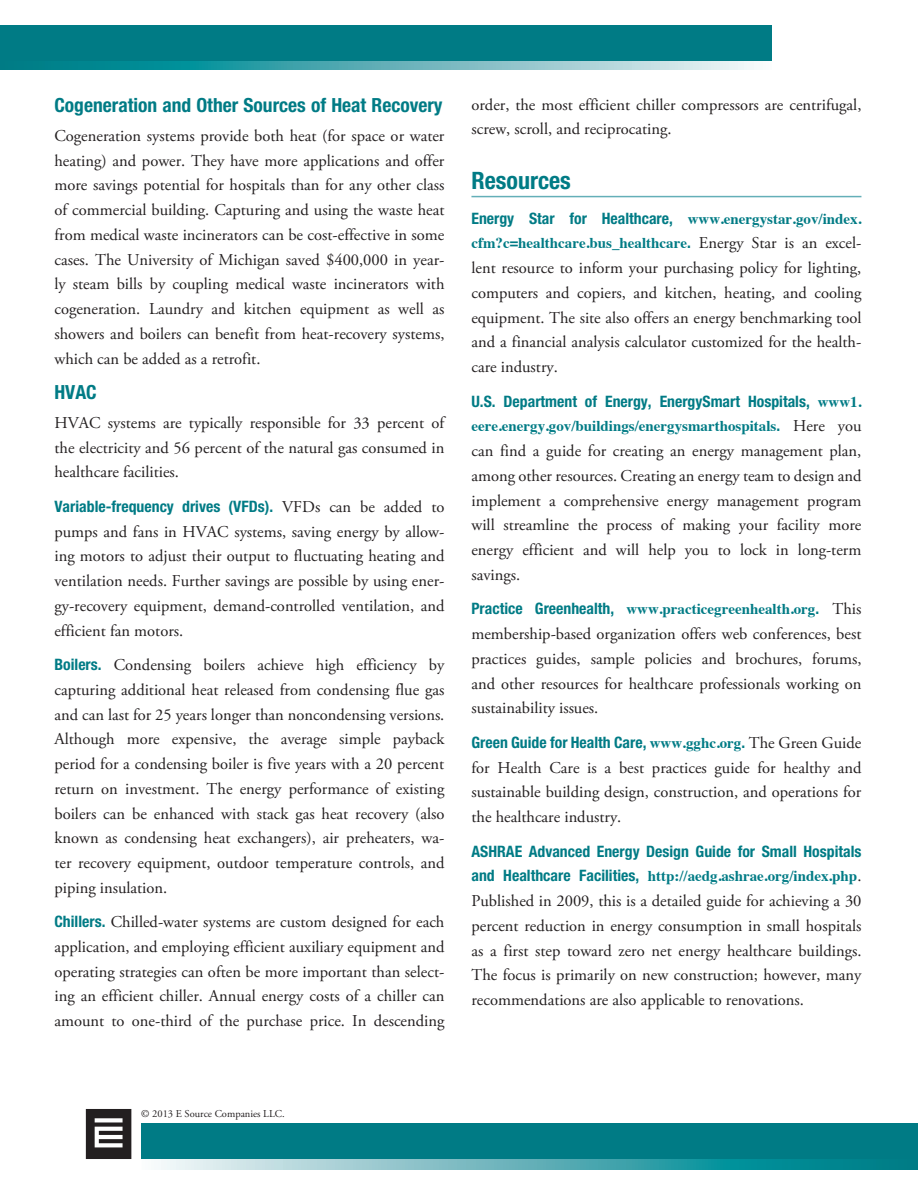
<style>
.page{position:relative;width:918px;height:1188px;background:#fff}
.page>*{position:absolute;margin:0;border:0;box-sizing:border-box;transform-origin:0 0}
.t1{font:700 condensed 24px "Helvetica Neue LT Std";color:#007b85}
.t2{font:700 condensed 19.5px "Helvetica Neue LT Std";color:#007b85}
.t3{font:16.5px/24.8px "Adobe Garamond Pro";color:#231f20;text-align:justify}
.t4{font:700 condensed 15.75px "Helvetica Neue LT Std";color:#007b85}
.t5{font:700 15px/24.8px "Times";color:#007b85}
.t6{font:10.5px "Adobe Garamond Pro";color:#231f20}
.s1{font-family:"Adobe Garamond Pro";font-weight:400;font-stretch:normal;font-size:16.5px;color:#231f20}
.s2{font-family:"Helvetica Neue LT Std";font-weight:700;font-stretch:condensed;font-size:15.75px;color:#007b85}
.s3{font-family:"Helvetica Neue LT Std";font-stretch:condensed;font-size:15.75px}
.s4{font-family:"Adobe Garamond Pro";font-weight:400;font-size:16.5px;color:#231f20}
.s5{font-family:"Times";font-stretch:normal;font-size:15px}
</style>
<div class="page">
<svg style="left:0;top:61px;width:754px;height:8px;background:#60b1b8"></svg>
<svg style="left:161px;top:1159px;width:757px;height:10px;background:#60b1b9"></svg>
<hr style="left:471px;top:196px;width:390px;height:1px;background:#64afb8">
<div style="left:142px;top:1123px;width:776px;height:36px;background:#007b85"></div>
<div style="left:0;top:25px;width:771px;height:36px;background:#007b85"></div>
<svg style="left:86px;top:1109px;width:45px;height:50px"></svg>
<p class="t2" style="left:54px;top:93px;width:390px">Cogeneration and Other Sources of Heat Recovery</p>
<p class="t3" style="left:54px;top:124px;width:392px">Cogeneration systems provide both heat (for space or water heating) and power. They have more applications and offer more savings potential for hospitals than for any other class of commercial building. Capturing and using the waste heat from medical waste incinerators can be cost-effective in some cases. The University of Michigan saved $400,000 in year&shy;ly steam bills by coupling medical waste incinerators with cogeneration. Laundry and kitchen equipment as well as showers and boilers can benefit from heat-recovery systems, which can be added as a retrofit.</p>
<p class="t2" style="left:54px;top:380px;width:44px">HVAC</p>
<p class="t3" style="left:54px;top:411px;width:391px">HVAC systems are typically responsible for 33 percent of the electricity and 56 percent of the natural gas consumed in healthcare facilities.</p>
<p class="t4" style="left:54px;top:497px;width:391px">Variable-frequency drives (VFDs). <span class="s1">VFDs can be added to</span></p>
<p class="t3" style="left:54px;top:520px;width:392px">pumps and fans in HVAC systems, saving energy by allow&shy;ing motors to adjust their output to fluctuating heating and ventilation needs. Further savings are possible by using ener&shy;gy-recovery equipment, demand-controlled ventilation, and efficient fan motors.</p>
<p class="t3" style="left:54px;top:653px;width:392px"><span class="s2">Boilers.</span> Condensing boilers achieve high efficiency by capturing additional heat released from condensing flue gas and can last for 25 years longer than noncondensing versions.<br>Although more expensive, the average simple payback period for a condensing boiler is five years with a 20 percent return on investment. The energy performance of existing boilers can be enhanced with stack gas heat recovery (also known as condensing heat exchangers), air preheaters, wa&shy;ter recovery equipment, outdoor temperature controls, and piping insulation.</p>
<p class="t3" style="left:54px;top:910px;width:392px"><span class="s2">Chillers.</span> Chilled-water systems are custom designed for each application, and employing efficient auxiliary equipment and operating strategies can often be more important than select&shy;ing an efficient chiller. Annual energy costs of a chiller can amount to one-third of the purchase price. In descending</p>
<p class="t3" style="left:471px;top:93px;width:392px">order, the most efficient chiller compressors are centrifugal, screw, scroll, and reciprocating.</p>
<h1 class="t1" style="left:471px;top:166px;width:101px">Resources</h1>
<p class="t5" style="left:471px;top:205px;width:392px"><span class="s3">Energy Star for Healthcare,</span> www.energystar.gov/index. cfm?c=healthcare.bus_healthcare<span class="s3">.</span> <span class="s4">Energy Star is an excel-</span></p>
<p class="t3" style="left:471px;top:256px;width:392px">lent resource to inform your purchasing policy for lighting, computers and copiers, and kitchen, heating, and cooling equipment. The site also offers an energy benchmarking tool and a financial analysis calculator customized for the health&shy;care industry.</p>
<p class="t4" style="left:471px;top:391px;width:391px">U.S. Department of Energy, EnergySmart Hospitals, <span class="s5">www1.</span></p>
<p class="t5" style="left:471px;top:412px;width:391px">eere.energy.gov/buildings/energysmarthospitals<span class="s3">.</span> <span class="s4">Here you</span></p>
<p class="t3" style="left:471px;top:439px;width:392px">can find a guide for creating an energy management plan, among other resources. Creating an energy team to design and implement a comprehensive energy management program will streamline the process of making your facility more energy efficient and will help you to lock in long-term savings.</p>
<p class="t5" style="left:471px;top:595px;width:391px"><span class="s3">Practice Greenhealth,</span> www.practicegreenhealth.org<span class="s3">.</span> <span class="s4">This</span></p>
<p class="t3" style="left:471px;top:622px;width:392px">membership-based organization offers web conferences, best practices guides, sample policies and brochures, forums, and other resources for healthcare professionals working on sustainability issues.</p>
<p class="t4" style="left:471px;top:733px;width:392px">Green Guide for Health Care, <span class="s5">www.gghc.org</span>. <span class="s1">The Green Guide</span></p>
<p class="t3" style="left:471px;top:756px;width:391px">for Health Care is a best practices guide for healthy and sustainable building design, construction, and operations for the healthcare industry.</p>
<p class="t4" style="left:471px;top:841px;width:392px">ASHRAE Advanced Energy Design Guide for Small Hospitals</p>
<p class="t5" style="left:471px;top:862px;width:392px"><span class="s3">and Healthcare Facilities,</span> http://aedg.ashrae.org/index.php<span class="s4">.</span></p>
<p class="t3" style="left:471px;top:889px;width:392px">Published in 2009, this is a detailed guide for achieving a 30 percent reduction in energy consumption in small hospitals as a first step toward zero net energy healthcare buildings.<br>The focus is primarily on new construction; however, many recommendations are also applicable to renovations.</p>
<p class="t6" style="left:141px;top:1108px;width:145px">© 2013 E Source Companies LLC.</p>
</div>
